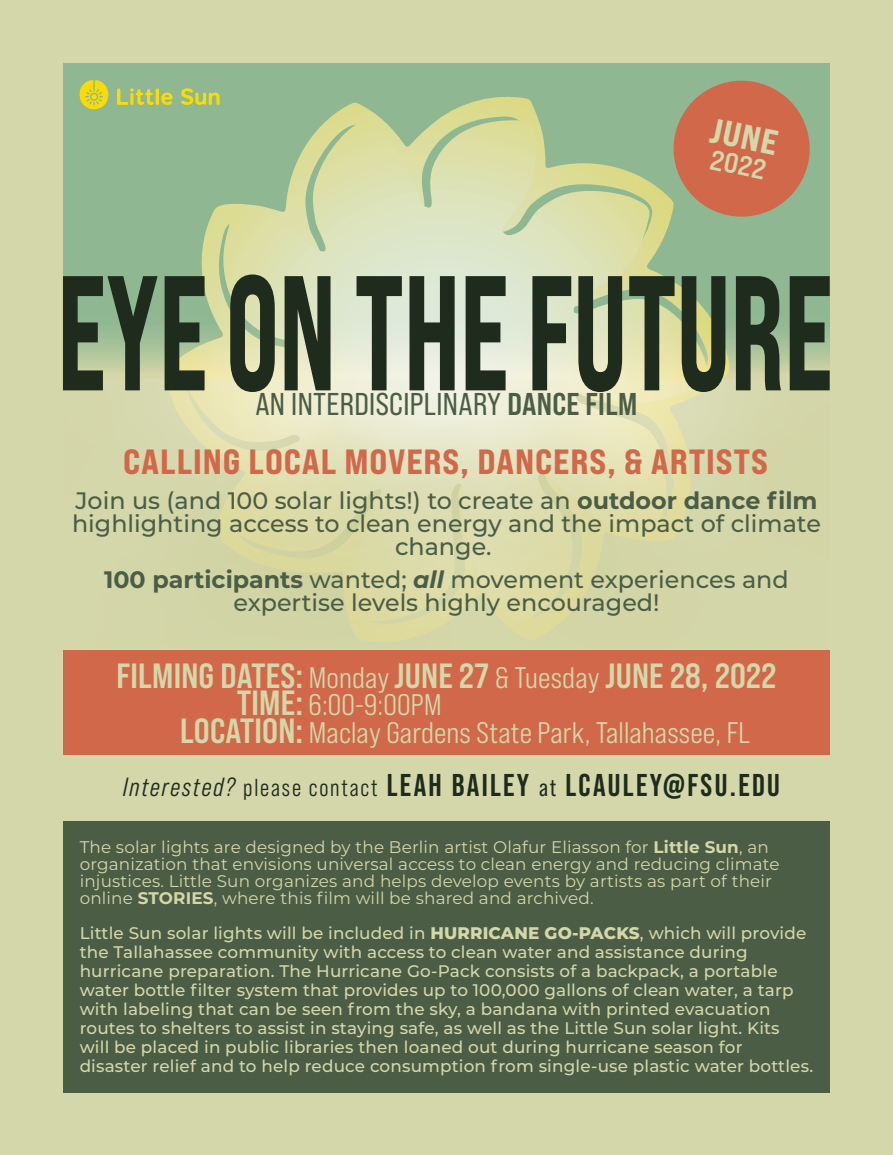
<style>
.page{position:relative;width:893px;height:1155px;background:#fff}
.page>*{position:absolute;margin:0;border:0;box-sizing:border-box;transform-origin:0 0}
.t1{font:163.2px "Bebas Neue Pro Exp Eb";letter-spacing:-.005em;color:#1e2b1d;scale:.64 1}
.t2{font:35px "Bebas Neue Pro Sm E Bd";letter-spacing:.005em;color:#d4d7aa}
.t3{font:35px "Bebas Neue Pro Exp Eb";letter-spacing:.025em;color:#d1684a}
.t4{font:35px "Bebas Neue Pro Exp Eb";color:#d4d7aa}
.t5{font:700 31.5px "Bebas Neue Pro";letter-spacing:.075em;color:#1e2b1d}
.t6{font:31.5px "Bebas Neue Pro Sm E Rg";letter-spacing:.01em;color:#4b5d45}
.t7{font:29.75px/28.1px "Bebas Neue Pro Sm E Md";letter-spacing:.005em;color:#d4d7aa}
.t8{font:28px "Bebas Neue Pro Exp Bd";color:#d4d7aa}
.t9{font:500 23.8px/22.8px "Montserrat";color:#4b5d45;text-align:center}
.t10{font:500 16.8px/18.9px "Montserrat";letter-spacing:.01em;color:#d4d7aa}
.t11{font:16.8px/16.8px "Montserrat";letter-spacing:.01em;color:#d4d7aa}
.s1{font-family:"Bebas Neue Pro Sm E Bd"}
.s2{font-weight:700}
.s3{font-weight:700;font-style:italic}
.s4{font-family:"Bebas Neue Pro Sm E Md";font-size:29.75px}
.s5{font-family:"Bebas Neue Pro Sm E Bd";font-size:35px}
.s6{font-family:"Bebas Neue Pro Middle";font-weight:400;font-style:italic;font-size:26.25px}
.s7{font-family:"Bebas Neue Pro Middle";font-weight:400;font-size:24.5px}
.s8{font-weight:400;font-size:24.5px}
.s9{font-weight:800}
</style>
<div class="page">
<div style="left:0;top:0;width:892px;height:1155px;background:#d4d7aa"></div>
<svg style="left:63px;top:63px;width:767px;height:307px;background:#92b893"></svg>
<svg style="left:165px;top:97px;width:564px;height:283px;background:#9cbd91"></svg>
<svg style="left:182px;top:120px;width:533px;height:260px"></svg>
<svg style="left:166px;top:380px;width:554px;height:262px"></svg>
<div style="left:63px;top:821px;width:767px;height:272px;background:#4b5d45"></div>
<div style="left:63px;top:650px;width:767px;height:105px;background:#d1684a"></div>
<div style="left:673px;top:81px;width:136px;height:136px;background:#d1684a;border-radius:50%"></div>
<svg style="left:181px;top:88px;width:38px;height:18px"></svg>
<svg style="left:117px;top:88px;width:56px;height:18px"></svg>
<svg style="left:79px;top:80px;width:30px;height:30px"></svg>
<h2 class="t4" style="left:715px;top:108px;width:70px;rotate:12deg">JUNE</h2>
<h3 class="t8" style="left:714px;top:142px;width:57px;rotate:12deg">2022</h3>
<h1 class="t1" style="left:57px;top:231px;width:1213px">EYE ON THE FUTURE</h1>
<h3 class="t6" style="left:255px;top:386px;width:383px">AN INTERDISCIPLINARY <span class="s1">DANCE FILM</span></h3>
<h2 class="t3" style="left:123px;top:439px;width:646px">CALLING LOCAL MOVERS, DANCERS, &amp; ARTISTS</h2>
<h3 class="t9" style="left:72px;top:489px;width:750px">Join us (and 100 solar lights!) to create an <span class="s2">outdoor dance film </span>highlighting access to clean energy and the impact of climate change.</h3>
<h3 class="t9" style="left:104px;top:567px;width:686px"><span class="s2">100 participants</span> wanted; <span class="s3">all</span> movement experiences and expertise levels highly encouraged!</h3>
<h2 class="t2" style="left:116px;top:655px;width:661px">FILMING DATES: <span class="s4">Monday</span> JUNE 27 <span class="s4">&amp; Tuesday</span> JUNE 28, 2022</h2>
<h3 class="t7" style="left:180px;top:691px;width:571px;text-indent:57px"><span class="s5">TIME:</span> 6:00-9:00PM<br><span class="s5">LOCATION:</span> Maclay Gardens State Park, Tallahassee, FL</h3>
<h3 class="t5" style="left:123px;top:767px;width:658px"><span class="s6">Interested?</span> <span class="s7">please contact</span> LEAH BAILEY <span class="s8">at</span> LCAULEY@FSU.EDU</h3>
<p class="t11" style="left:80px;top:838px;width:701px">The solar lights are designed by the Berlin artist Olafur Eliasson for <span class="s2">Little Sun</span>, an organization that envisions universal access to clean energy and reducing climate injustices. Little Sun organizes and helps develop events by artists as part of their online <span class="s2">STORIES</span>, where this film will be shared and archived.</p>
<p class="t10" style="left:80px;top:923px;width:735px">Little Sun solar lights will be included in <span class="s9">HURRICANE GO-PACKS</span>, which will provide the Tallahassee community with access to clean water and assistance during hurricane preparation. The Hurricane Go-Pack consists of a backpack, a portable water bottle filter system that provides up to 100,000 gallons of clean water, a tarp with labeling that can be seen from the sky, a bandana with printed evacuation routes to shelters to assist in staying safe, as well as the Little Sun solar light. Kits will be placed in public libraries then loaned out during hurricane season for disaster relief and to help reduce consumption from single-use plastic water bottles.</p>
</div>
